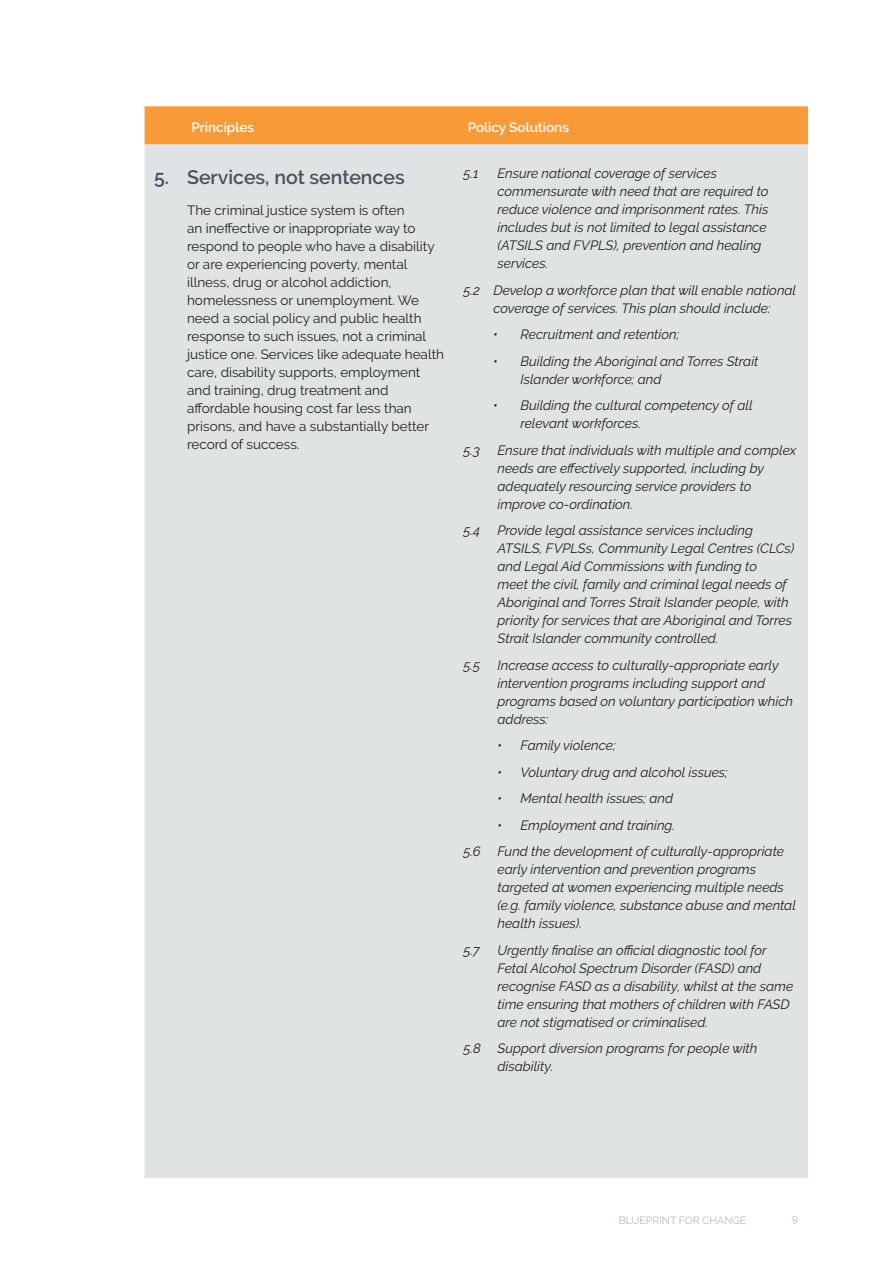
<style>
.page{position:relative;width:893px;height:1263px;background:#fff}
.page>*{position:absolute;margin:0;border:0;box-sizing:border-box;transform-origin:0 0}
.t1{font:600 19.5px "Raleway";color:#44535d}
.t2{font:italic 13.5px/18px "Raleway";color:#231f20}
.t3{font:13.5px/18px "Raleway";color:#231f20}
.t4{font:600 13.5px "Raleway";color:#fff}
.t5{font:10.5px "Raleway";color:#b3babc}
</style>
<div class="page">
<div style="left:145px;top:106px;width:663px;height:39px;background:#f89a38"></div>
<div style="left:145px;top:145px;width:663px;height:1033px;background:#e0e3e4"></div>
<p class="t4" style="left:191px;top:119px;width:64px">Principles</p>
<p class="t4" style="left:468px;top:119px;width:103px">Policy Solutions</p>
<h1 class="t1" style="left:154px;top:166px;width:252px">5. Services, not sentences</h1>
<p class="t3" style="left:187px;top:201px;width:258px">The criminal justice system is often<br>an ineffective or inappropriate way to respond to people who have a disability or are experiencing poverty, mental illness, drug or alcohol addiction, homelessness or unemployment. We need a social policy and public health response to such issues, not a criminal justice one. Services like adequate health care, disability supports, employment and training, drug treatment and affordable housing cost far less than prisons, and have a substantially better record of success.</p>
<p class="t2" style="left:463px;top:165px;width:17px">5.1</p>
<p class="t2" style="left:497px;top:165px;width:273px">Ensure national coverage of services commensurate with need that are required to reduce violence and imprisonment rates. This includes but is not limited to legal assistance (ATSILS and FVPLS), prevention and healing services.</p>
<p class="t2" style="left:463px;top:281px;width:334px;text-align:center">5.2 Develop a workforce plan that will enable national coverage of services. This plan should include:</p>
<p class="t2" style="left:493px;top:326px;width:188px">• Recruitment and retention;</p>
<p class="t2" style="left:520px;top:352px;width:240px;text-indent:-27px">• Building the Aboriginal and Torres Strait<br>Islander workforce; and</p>
<p class="t2" style="left:520px;top:397px;width:234px;text-indent:-27px">• Building the cultural competency of all relevant workforces.</p>
<p class="t2" style="left:463px;top:441px;width:18px">5.3</p>
<p class="t2" style="left:497px;top:441px;width:300px">Ensure that individuals with multiple and complex needs are effectively supported, including by adequately resourcing service providers to improve co-ordination.</p>
<p class="t2" style="left:463px;top:522px;width:18px">5.4</p>
<p class="t2" style="left:497px;top:522px;width:298px">Provide legal assistance services including ATSILS, FVPLSs, Community Legal Centres (CLCs) and Legal Aid Commissions with funding to<br>meet the civil, family and criminal legal needs of Aboriginal and Torres Strait Islander people, with priority for services that are Aboriginal and Torres Strait Islander community controlled.</p>
<p class="t2" style="left:463px;top:656px;width:18px">5.5</p>
<p class="t2" style="left:497px;top:656px;width:297px">Increase access to culturally-appropriate early intervention programs including support and programs based on voluntary participation which address:</p>
<p class="t2" style="left:497px;top:737px;width:120px">• Family violence;</p>
<p class="t2" style="left:497px;top:763px;width:232px">• Voluntary drug and alcohol issues;</p>
<p class="t2" style="left:497px;top:790px;width:177px">• Mental health issues; and</p>
<p class="t2" style="left:463px;top:812px;width:322px;line-height:26.5px;text-indent:34px">• Employment and training.<br>5.6 Fund the development of culturally-appropriate</p>
<p class="t2" style="left:497px;top:861px;width:300px">early intervention and prevention programs targeted at women experiencing multiple needs (e.g. family violence, substance abuse and mental health issues).</p>
<p class="t2" style="left:463px;top:941px;width:18px">5.7</p>
<p class="t2" style="left:497px;top:941px;width:297px">Urgently finalise an official diagnostic tool for Fetal Alcohol Spectrum Disorder (FASD) and recognise FASD as a disability, whilst at the same time ensuring that mothers of children with FASD are not stigmatised or criminalised.</p>
<p class="t2" style="left:497px;top:1040px;width:261px;text-indent:-34px">5.8 Support diversion programs for people with disability.</p>
<p class="t5" style="left:619px;top:1214px;width:129px">BLUEPRINT FOR CHANGE</p>
<p class="t5" style="left:792px;top:1213px;width:8px">9</p>
</div>
